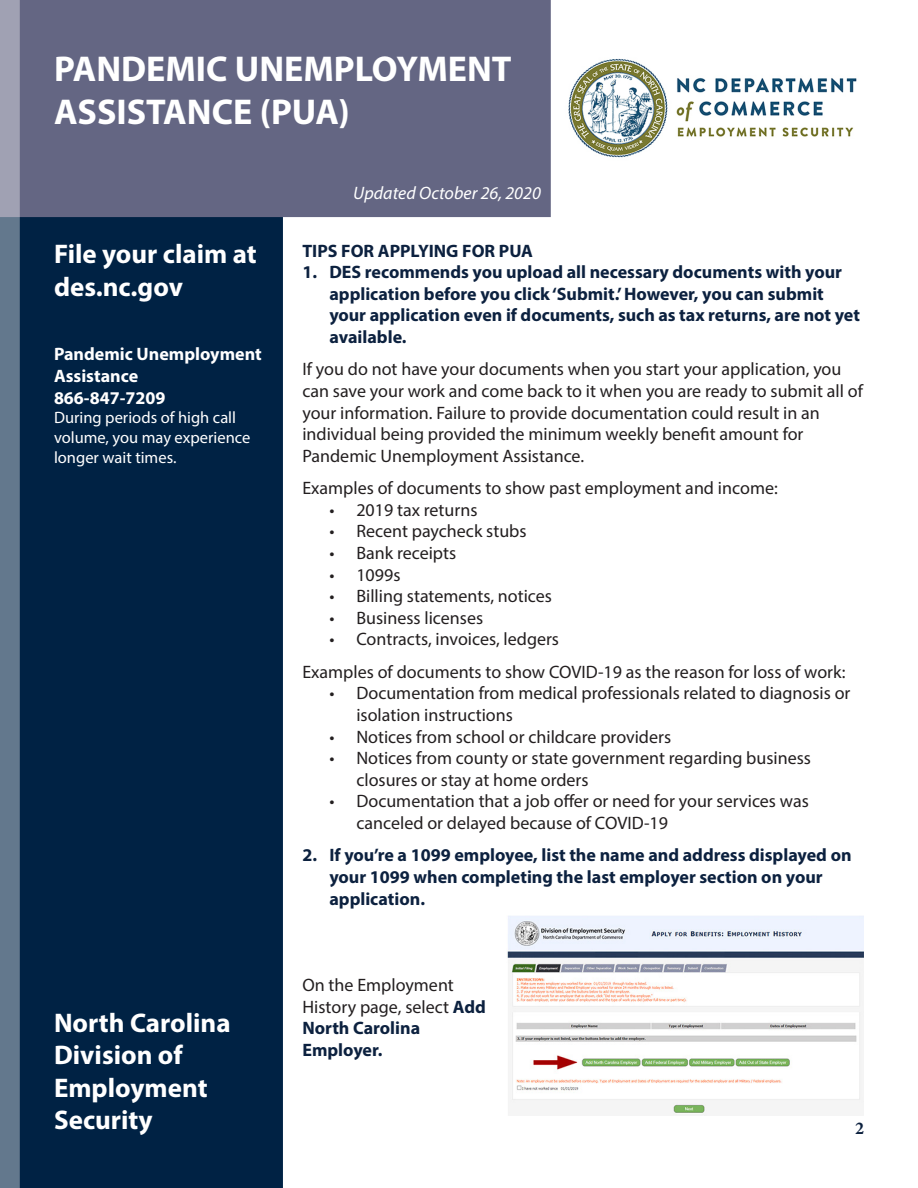
<style>
.page{position:relative;width:918px;height:1188px;background:#fff}
.page>*{position:absolute;margin:0;border:0;box-sizing:border-box;transform-origin:0 0}
.t1{font:700 36px "Myriad Pro";color:#fff}
.t2{font:700 27px/32.4px "Myriad Pro";color:#fff}
.t3{font:18px/21.6px "Myriad Pro";color:#231f20}
.t4{font:700 18px/21.6px "Myriad Pro";color:#0c213f}
.t5{font:700 18px/21.6px "Myriad Pro";color:#fff}
.t6{font:italic 18px "Myriad Pro";color:#fff}
.t7{font:700 18px "Minion Pro";color:#0c213f}
.t8{font:16.5px/19.8px "Myriad Pro";color:#fff}
.s1{font-weight:700;color:#0c213f}
</style>
<div class="page">
<img style="left:0;top:0;width:857px;height:1188px">
<img style="left:506px;top:916px;width:358px;height:199px">
<p class="t1" style="left:54px;top:45px;width:459px">PANDEMIC UNEMPLOYMENT</p>
<p class="t1" style="left:54px;top:89px;width:297px">ASSISTANCE (PUA)</p>
<p class="t2" style="left:54px;top:237px;width:204px">File your claim at</p>
<p class="t2" style="left:54px;top:269px;width:131px">des.nc.gov</p>
<p class="t5" style="left:54px;top:343px;width:209px">Pandemic Unemployment<br>Assistance</p>
<p class="t5" style="left:54px;top:386px;width:113px">866-847-7209</p>
<p class="t8" style="left:54px;top:408px;width:198px">During periods of high call volume, you may experience longer wait times.</p>
<p class="t2" style="left:54px;top:1006px;width:178px">North Carolina<br>Division of</p>
<p class="t2" style="left:54px;top:1070px;width:155px">Employment</p>
<p class="t2" style="left:54px;top:1103px;width:100px">Security</p>
<p class="t6" style="left:353px;top:182px;width:189px">Updated October 26, 2020</p>
<p class="t4" style="left:302px;top:239px;width:232px">TIPS FOR APPLYING FOR PUA</p>
<p class="t4" style="left:329px;top:261px;width:532px;text-indent:-27px">1. DES recommends you upload all necessary documents with your application before you click ‘Submit.’ However, you can submit your application even if documents, such as tax returns, are not yet available.</p>
<p class="t3" style="left:302px;top:358px;width:562px">If you do not have your documents when you start your application, you can save your work and come back to it when you are ready to submit all of your information. Failure to provide documentation could result in an</p>
<p class="t3" style="left:302px;top:423px;width:503px">individual being provided the minimum weekly benefit amount for</p>
<p class="t3" style="left:302px;top:445px;width:283px">Pandemic Unemployment Assistance.</p>
<p class="t3" style="left:302px;top:477px;width:477px">Examples of documents to show past employment and income:</p>
<p class="t3" style="left:329px;top:499px;width:150px">• 2019 tax returns</p>
<p class="t3" style="left:329px;top:520px;width:199px">• Recent paycheck stubs</p>
<p class="t3" style="left:329px;top:542px;width:128px">• Bank receipts</p>
<p class="t3" style="left:329px;top:563px;width:73px">• 1099s</p>
<p class="t3" style="left:329px;top:585px;width:224px">• Billing statements, notices</p>
<p class="t3" style="left:329px;top:607px;width:155px">• Business licenses</p>
<p class="t3" style="left:329px;top:628px;width:231px">• Contracts, invoices, ledgers</p>
<p class="t3" style="left:302px;top:661px;width:545px">Examples of documents to show COVID-19 as the reason for loss of work:</p>
<p class="t3" style="left:356px;top:682px;width:496px;text-indent:-27px">• Documentation from medical professionals related to diagnosis or isolation instructions</p>
<p class="t3" style="left:329px;top:725px;width:343px">• Notices from school or childcare providers</p>
<p class="t3" style="left:329px;top:747px;width:483px">• Notices from county or state government regarding business</p>
<p class="t3" style="left:356px;top:769px;width:234px">closures or stay at home orders</p>
<p class="t3" style="left:329px;top:790px;width:481px">• Documentation that a job offer or need for your services was</p>
<p class="t3" style="left:356px;top:812px;width:313px">canceled or delayed because of COVID-19</p>
<p class="t4" style="left:302px;top:844px;width:551px">2. If you’re a 1099 employee, list the name and address displayed on</p>
<p class="t4" style="left:329px;top:865px;width:495px">your 1099 when completing the last employer section on your application.</p>
<p class="t3" style="left:302px;top:974px;width:185px">On the Employment<br>History page, select <span class="s1">Add<br>North Carolina</span></p>
<p class="t4" style="left:302px;top:1038px;width:82px">Employer.</p>
<p class="t7" style="left:855px;top:1115px;width:10px">2</p>
</div>
